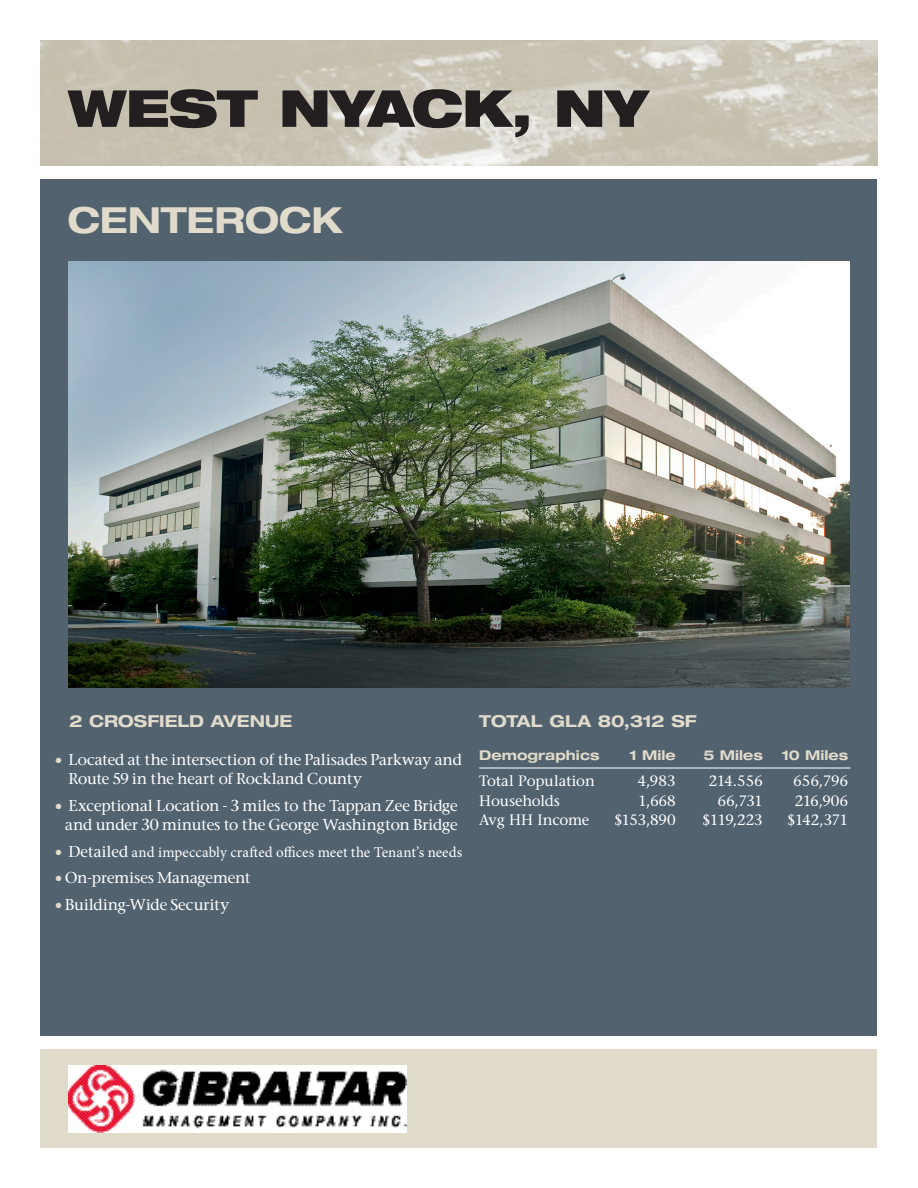
<style>
.page{position:relative;width:918px;height:1188px;background:#fff}
.page>*{position:absolute;margin:0;border:0;box-sizing:border-box;transform-origin:0 0}
.t1{font:900 expanded 51px "Helvetica Neue LT";letter-spacing:-.02em;color:#231f20}
.t2{font:700 expanded 36px "Helvetica Neue LT Std";letter-spacing:-.005em;color:#e1dbcb}
.t3{font:700 expanded 16.5px "Helvetica Neue LT Std";color:#e1dbcb}
.t4{font:500 15px/19.5px "Stone Serif";letter-spacing:.005em;color:#fff}
.t5{font:500 15px "Stone Serif Std";letter-spacing:-.015em;color:#fff}
.t6{font:15px "Minion Pro";letter-spacing:.01em;color:#fff}
.t7{font:700 expanded 13.5px "Helvetica Neue LT Std";letter-spacing:.005em;color:#e1dbcb}
.s1{color:#e1dbcb}
.s2{font-family:"Stone Serif";font-weight:500;color:#e1dbcb}
.s3{font-family:"Stone Serif";font-weight:500}
</style>
<div class="page">
<img style="left:40px;top:40px;width:838px;height:126px">
<div style="left:40px;top:179px;width:838px;height:857px;background:#52626f"></div>
<div style="left:40px;top:1049px;width:838px;height:99px;background:#e1dbcb"></div>
<img style="left:69px;top:261px;width:781px;height:427px">
<hr style="left:479px;top:767px;width:371px;height:2px;background:#fff">
<img style="left:68px;top:1066px;width:339px;height:66px">
<p class="t1" style="left:68px;top:75px;width:582px">WEST NYACK, NY</p>
<p class="t2" style="left:68px;top:198px;width:277px">CENTEROCK</p>
<p class="t3" style="left:69px;top:711px;width:225px">2 CROSFIELD AVENUE</p>
<p class="t3" style="left:479px;top:711px;width:219px">TOTAL GLA 80,312 SF</p>
<p class="t7" style="left:479px;top:747px;width:122px">Demographics</p>
<p class="t7" style="left:630px;top:747px;width:48px">1 Mile</p>
<p class="t7" style="left:703px;top:747px;width:61px">5 Miles</p>
<p class="t7" style="left:782px;top:747px;width:68px">10 Miles</p>
<p class="t5" style="left:479px;top:772px;width:117px">Total Population</p>
<p class="t5" style="left:638px;top:772px;width:40px">4,983</p>
<p class="t5" style="left:709px;top:772px;width:56px">214.556</p>
<p class="t5" style="left:793px;top:772px;width:56px">656,796</p>
<p class="t5" style="left:479px;top:792px;width:82px">Households</p>
<p class="t5" style="left:638px;top:792px;width:39px">1,668</p>
<p class="t5" style="left:718px;top:792px;width:47px">66,731</p>
<p class="t5" style="left:795px;top:792px;width:55px">216,906</p>
<p class="t5" style="left:479px;top:811px;width:112px">Avg HH Income</p>
<p class="t5" style="left:614px;top:811px;width:63px">$153,890</p>
<p class="t5" style="left:702px;top:811px;width:62px">$119,223</p>
<p class="t5" style="left:787px;top:811px;width:62px">$142,371</p>
<p class="t4" style="left:69px;top:749px;width:395px;text-indent:-13px"><span class="s1">•</span> Located at the intersection of the Palisades Parkway and<br>Route 59 in the heart of Rockland County</p>
<p class="t4" style="left:56px;top:795px;width:404px;text-align:right"><span class="s1">•</span> Exceptional Location - 3 miles to the Tappan Zee Bridge and under 30 minutes to the George Washington Bridge</p>
<p class="t6" style="left:56px;top:842px;width:408px"><span class="s2">•</span> <span class="s3">Detailed</span> and impeccably crafted offices meet the Tenant’s needs</p>
<p class="t4" style="left:56px;top:868px;width:197px"><span class="s1">•</span> On-premises Management</p>
<p class="t4" style="left:56px;top:894px;width:176px"><span class="s1">•</span> Building-Wide Security</p>
</div>
